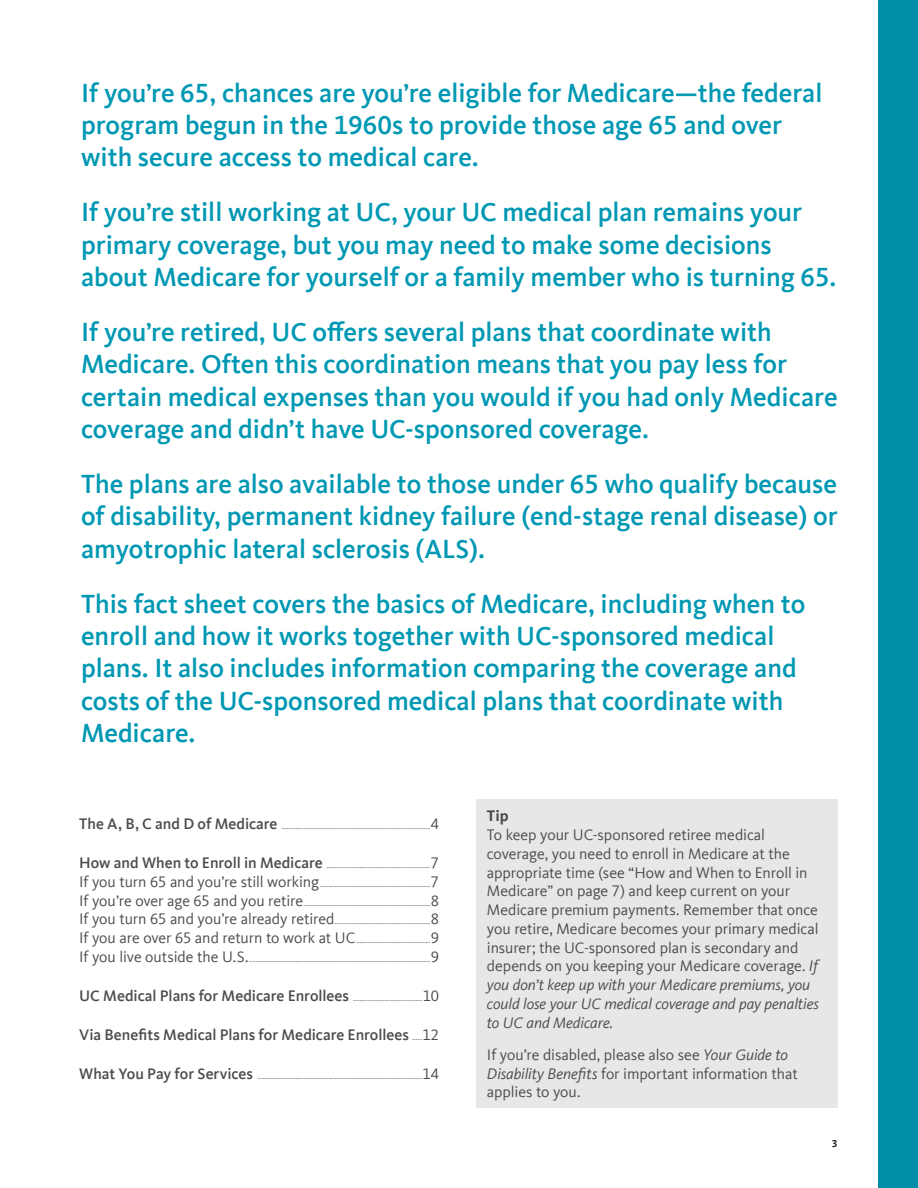
<style>
.page{position:relative;width:918px;height:1188px;background:#fff}
.page>*{position:absolute;margin:0;border:0;box-sizing:border-box;transform-origin:0 0}
.t1{font:500 27px/32.4px "Kievit Offc Pro";color:#0098b3}
.t2{font:15.75px/18.8px "Kievit Offc Pro";letter-spacing:-.005em;color:#4b4c4d}
.t3{font:500 15.75px "Kievit Offc Pro";color:#4b4c4d}
.t4{font:700 15.75px "Kievit Offc Pro";color:#4b4c4d}
.t5{font:700 10.5px "Kievit Offc Pro";color:#231f20}
.t6{font:7.5px "Kievit Offc Pro";color:#4b4c4d}
.s1{font-weight:500;font-size:15.75px}
.s2{font-size:15.75px}
.s3{font-weight:400;font-size:7.5px}
.s4{font-weight:400}
.s5{font-style:italic}
</style>
<div class="page">
<div style="left:878px;top:0;width:40px;height:1188px;background:#008da8"></div>
<div style="left:476px;top:799px;width:362px;height:309px;background:#e6e7e9"></div>
<h1 class="t1" style="left:81px;top:76px;width:743px">If you’re 65, chances are you’re eligible for Medicare—the federal program begun in the 1960s to provide those age 65 and over with secure access to medical care.</h1>
<h1 class="t1" style="left:81px;top:196px;width:757px">If you’re still working at UC, your UC medical plan remains your primary coverage, but you may need to make some decisions about Medicare for yourself or a family member who is turning 65.</h1>
<p class="t1" style="left:81px;top:315px;width:758px">If you’re retired, UC offers several plans that coordinate with Medicare. Often this coordination means that you pay less for certain medical expenses than you would if you had only Medicare coverage and didn’t have UC-sponsored coverage.</p>
<h1 class="t1" style="left:81px;top:468px;width:758px;text-align:justify">The plans are also available to those under 65 who qualify because of disability, permanent kidney failure (end-stage renal disease) or amyotrophic lateral sclerosis (ALS).</h1>
<p class="t1" style="left:81px;top:587px;width:726px">This fact sheet covers the basics of Medicare, including when to enroll and how it works together with UC-sponsored medical plans. It also includes information comparing the coverage and costs of the UC-sponsored medical plans that coordinate with Medicare.</p>
<p class="t6" style="left:79px;top:822px;width:361px"><span class="s1">The A, B, C and D of Medicare</span> ..........................................................................................<span class="s2">4</span></p>
<p class="t6" style="left:79px;top:861px;width:361px"><span class="s1">How and When to Enroll in Medicare</span> ...............................................................<span class="s2">7</span></p>
<p class="t6" style="left:79px;top:880px;width:361px"><span class="s2">If you turn 65 and you’re still working</span>...................................................................<span class="s2">7</span></p>
<p class="t6" style="left:79px;top:899px;width:361px"><span class="s2">If you’re over age 65 and you retire</span>.............................................................................<span class="s2">8</span></p>
<p class="t6" style="left:79px;top:917px;width:361px"><span class="s2">If you turn 65 and you’re already retired</span>..........................................................<span class="s2">8</span></p>
<p class="t6" style="left:79px;top:936px;width:361px"><span class="s2">If you are over 65 and return to work at UC</span>.............................................<span class="s2">9</span></p>
<p class="t6" style="left:79px;top:955px;width:361px"><span class="s2">If you live outside the U.S.</span>..............................................................................................................<span class="s2">9</span></p>
<p class="t6" style="left:79px;top:994px;width:362px"><span class="s1">UC Medical Plans for Medicare Enrollees</span> ..........................................<span class="s2">10</span></p>
<h2 class="t3" style="left:79px;top:1025px;width:362px">Via Benefits Medical Plans for Medicare Enrollees <span class="s3">......</span><span class="s4">12</span></h2>
<p class="t6" style="left:79px;top:1072px;width:361px"><span class="s1">What You Pay for Services</span> ....................................................................................................<span class="s2">14</span></p>
<h2 class="t4" style="left:487px;top:807px;width:23px">Tip</h2>
<p class="t2" style="left:487px;top:825px;width:334px">To keep your UC-sponsored retiree medical coverage, you need to enroll in Medicare at the appropriate time (see “How and When to Enroll in Medicare” on page 7) and keep current on your Medicare premium payments. Remember that once you retire, Medicare becomes your primary medical insurer; the UC-sponsored plan is secondary and depends on you keeping your Medicare coverage. <span class="s5">If you don’t keep up with your Medicare premiums, you could lose your UC medical coverage and pay penalties to UC and Medicare.</span></p>
<h2 class="t2" style="left:487px;top:1045px;width:312px">If you’re disabled, please also see <span class="s5">Your Guide to<br>Disability Benefits</span> for important information that applies to you.</h2>
<h3 class="t5" style="left:832px;top:1138px;width:7px">3</h3>
</div>
